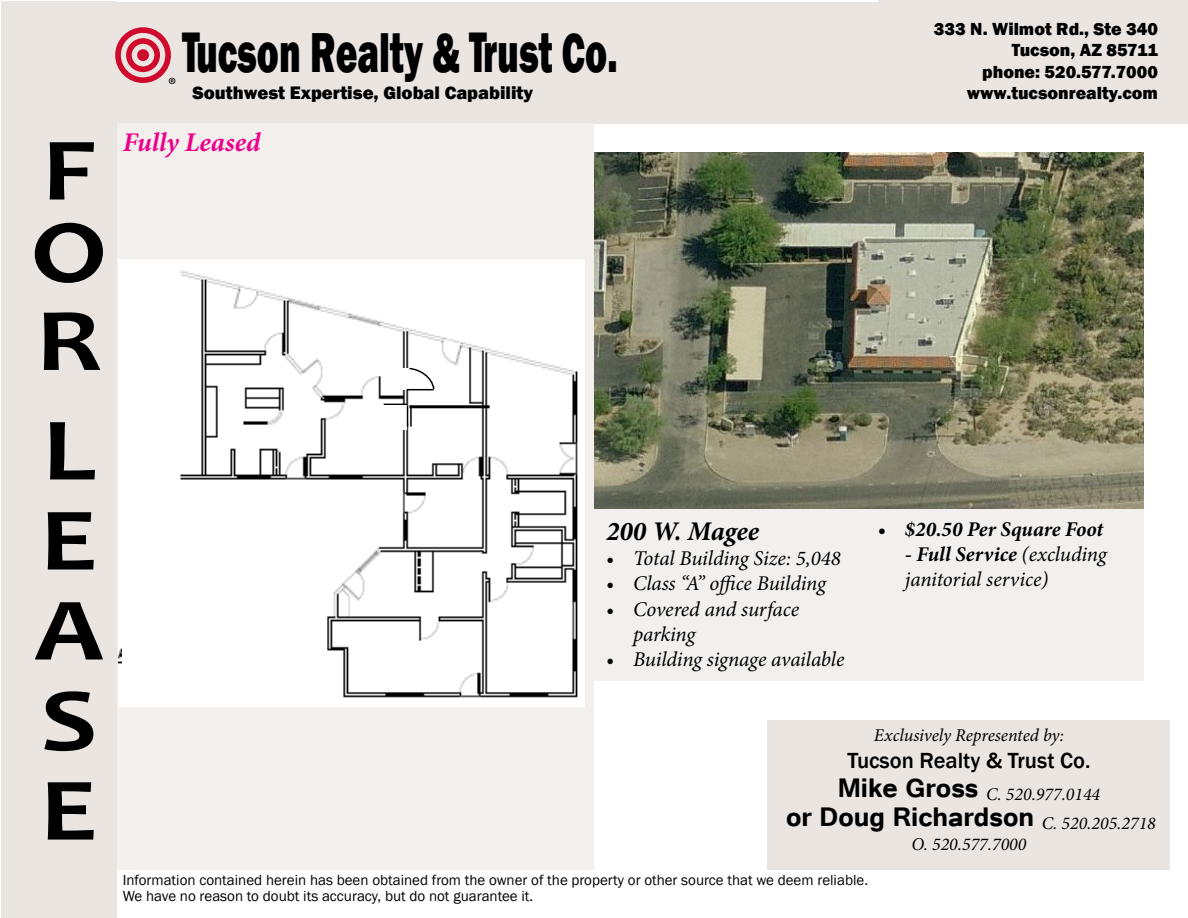
<style>
.page{position:relative;width:1188px;height:918px;background:#fff}
.page>*{position:absolute;margin:0;border:0;box-sizing:border-box;transform-origin:0 0}
.t1{font:700 90px/90px "Candara";color:#000;text-align:justify;scale:1.22 1}
.t2{font:800 57.75px "Franklin Gothic";color:#000;scale:.64 1}
.t3{font:700 33px "Tunga";color:#000}
.t4{font:italic 700 27px "Minion Pro";color:#ec008c}
.t5{font:italic 700 27px "Minion Pro";color:#000}
.t6{font:500 22.5px "Franklin Gothic";color:#000}
.t7{font:italic 21px/25.2px "Minion Pro";letter-spacing:-.01em;color:#000}
.t8{font:italic 700 21px "Minion Pro";letter-spacing:-.005em;color:#000}
.t9{font:19.35px "Myriad Pro";color:#000}
.t10{font:800 18.6px "Franklin Gothic";color:#000}
.t11{font:800 18px/21.6px "Franklin Gothic";color:#000;text-align:right}
.t12{font:italic 18px "Minion Pro";color:#000}
.t13{font:15px/15.6px "Franklin Gothic";color:#000}
.s1{font-size:58.8px}
.s2{font-size:57.9px}
.s3{font-weight:700}
</style>
<div class="page">
<div style="left:115px;top:2px;width:763px;height:122px;background:#ebe5e1"></div>
<div style="left:878px;top:0;width:310px;height:124px;background:#ebe5e1"></div>
<div style="left:768px;top:721px;width:402px;height:149px;background:#ebe5e1"></div>
<div style="left:594px;top:508px;width:550px;height:172px;background:#f3efed"></div>
<img style="left:594px;top:152px;width:550px;height:356px">
<div style="left:115px;top:124px;width:479px;height:746px;background:#f3efed"></div>
<img style="left:119px;top:259px;width:466px;height:448px">
<div style="left:123px;top:594px;width:176px;height:87px;background:#fff"></div>
<hr style="left:409px;top:405px;width:81px;height:3px;background:#000">
<div style="left:399px;top:368px;width:27px;height:22px;background:#fff"></div>
<div style="left:380px;top:405px;width:27px;height:25px;background:#fff"></div>
<svg style="left:407px;top:367px;width:29px;height:24px"></svg>
<hr style="left:410px;top:405px;width:2px;height:22px;background:#000">
<svg style="left:407px;top:405px;width:1px;height:22px"></svg>
<div style="left:2px;top:2px;width:115px;height:916px;background:#ebe5e1"></div>
<div style="left:115px;top:27px;width:56px;height:56px;border:6px solid #d00a2c;border-radius:50%"></div>
<div style="left:126px;top:38px;width:34px;height:34px;border:6px solid #d00a2c;border-radius:50%"></div>
<div style="left:139px;top:51px;width:8px;height:8px;background:#be1e2d;border-radius:50%"></div>
<div style="left:137px;top:49px;width:12px;height:12px;border:4px solid #d00a2c;border-radius:50%"></div>
<h1 class="t1" style="left:31px;top:127px;width:61px;line-height:85.2px">F O R</h1>
<h2 class="t2" style="left:182px;top:16px;width:682px"><span class="s1">T</span>ucson <span class="s2">R</span>ealty &amp; <span class="s1">T</span>rust Co.</h2>
<p class="t10" style="left:193px;top:80px;width:342px">Southwest Expertise, Global Capability</p>
<p class="t9" style="left:168px;top:72px;width:10px">®</p>
<h3 class="t4" style="left:123px;top:123px;width:139px">Fully Leased</h3>
<p class="t11" style="left:934px;top:18px;width:226px">333 N. Wilmot Rd., Ste 340<br>Tucson, AZ 85711<br>phone: 520.577.7000 www.tucsonrealty.com</p>
<h1 class="t1" style="left:34px;top:404px;width:58px">L E A S E</h1>
<h3 class="t5" style="left:606px;top:512px;width:155px">200 W. Magee</h3>
<h3 class="t7" style="left:606px;top:546px;width:236px">• Total Building Size: 5,048</h3>
<h3 class="t7" style="left:606px;top:571px;width:221px">• Class “A” office Building</h3>
<h3 class="t7" style="left:633px;top:596px;width:168px;text-indent:-27px">• Covered and surface parking</h3>
<h3 class="t7" style="left:606px;top:647px;width:240px">• Building signage available</h3>
<h3 class="t8" style="left:878px;top:514px;width:227px">• $20.50 Per Square Foot</h3>
<h3 class="t7" style="left:905px;top:541px;width:203px"><span class="s3">- Full Service</span> (excluding janitorial service)</h3>
<p class="t12" style="left:874px;top:723px;width:192px">Exclusively Represented by:</p>
<h3 class="t6" style="left:847px;top:747px;width:245px">Tucson Realty &amp; Trust Co.</h3>
<p class="t12" style="left:838px;top:782px;width:264px"><sup>Mike</sup> <sup>Gross</sup> C. 520.977.0144</p>
<h3 class="t3" style="left:786px;top:795px;width:371px">or Doug Richardson <sub>C.</sub> <sub>520.205.2718</sub></h3>
<p class="t12" style="left:912px;top:832px;width:116px">O. 520.577.7000</p>
<p class="t13" style="left:123px;top:873px;width:747px">Information contained herein has been obtained from the owner of the property or other source that we deem reliable.<br>We have no reason to doubt its accuracy, but do not guarantee it.</p>
</div>
